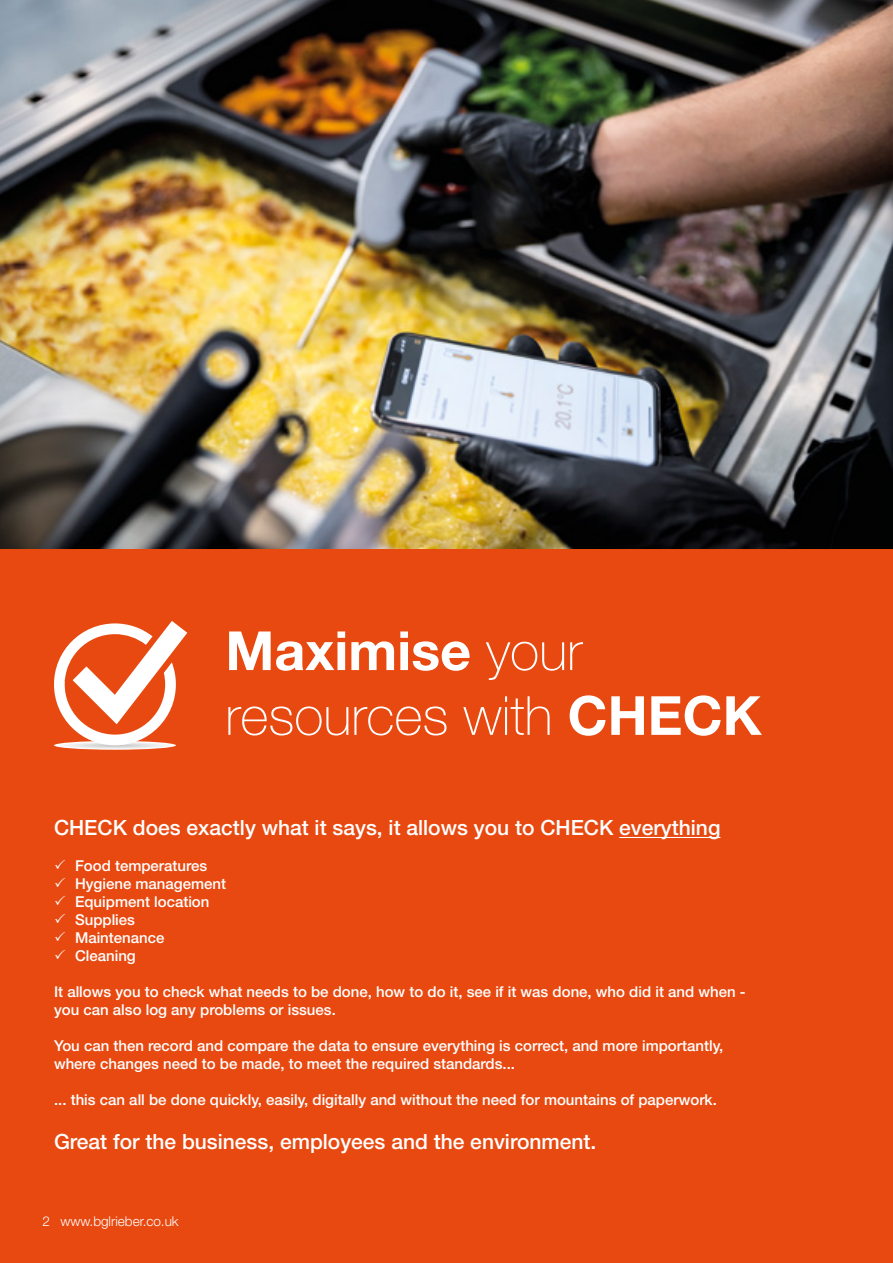
<style>
.page{position:relative;width:893px;height:1263px;background:#e84910}
.page>*{position:absolute;margin:0;border:0;box-sizing:border-box;transform-origin:0 0}
.t1{font:100 54px/64.8px "Helvetica Neue LT Std";color:#fff}
.t2{font:500 21px "Helvetica Neue LT Std";color:#fff}
.t3{font:500 15px/18px "Helvetica Neue LT Std";color:#fff}
.t4{font:300 13.5px "Helvetica Neue LT Std";color:#fff}
.s1{font-weight:700}
</style>
<div class="page">
<hr style="left:619px;top:837px;width:101px;height:1px;background:#fff">
<img style="left:0;top:0;width:893px;height:548px">
<svg style="left:54px;top:621px;width:133px;height:129px"></svg>
<h1 class="t1" style="left:225px;top:618px;width:538px"><span class="s1">Maximise</span> your resources with <span class="s1">CHECK</span></h1>
<h2 class="t2" style="left:54px;top:815px;width:668px">CHECK does exactly what it says, it allows you to CHECK everything</h2>
<p class="t3" style="left:75px;top:857px;width:153px">Food temperatures<br>Hygiene management<br>Equipment location<br>Supplies<br>Maintenance<br>Cleaning</p>
<p class="t3" style="left:54px;top:983px;width:693px">It allows you to check what needs to be done, how to do it, see if it was done, who did it and when - you can also log any problems or issues.</p>
<p class="t3" style="left:54px;top:1037px;width:671px">You can then record and compare the data to ensure everything is correct, and more importantly, where changes need to be made, to meet the required standards...</p>
<p class="t3" style="left:54px;top:1091px;width:664px">... this can all be done quickly, easily, digitally and without the need for mountains of paperwork.</p>
<h2 class="t2" style="left:54px;top:1128px;width:544px">Great for the business, employees and the environment.</h2>
<p class="t4" style="left:43px;top:1213px;width:138px">2 www.bglrieber.co.uk</p>
</div>
